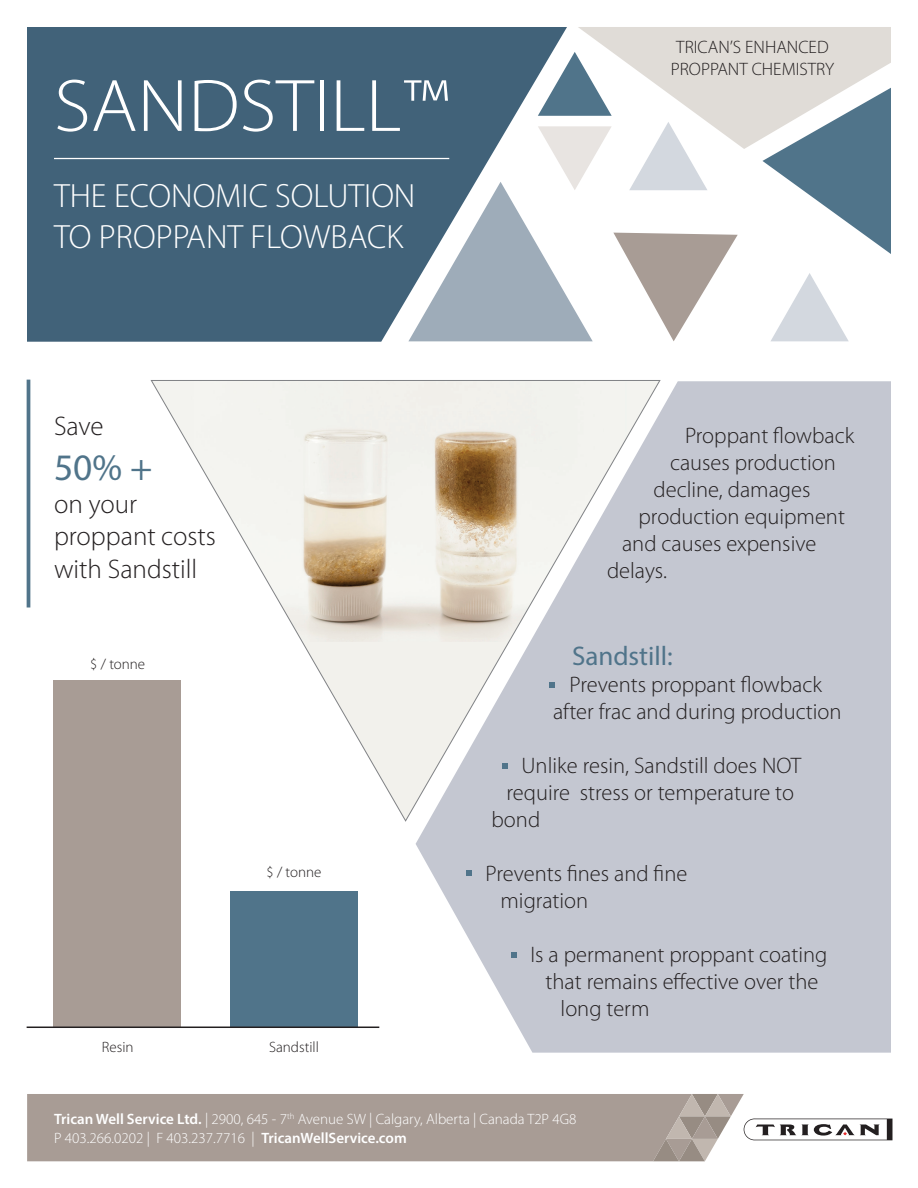
<style>
.page{position:relative;width:918px;height:1188px;background:#fff}
.page>*{position:absolute;margin:0;border:0;box-sizing:border-box;transform-origin:0 0}
.t1{font:300 75px "Myriad Pro";color:#fff;scale:1.06 1}
.t2{font:37.5px "Myriad Pro";color:#50748a}
.t3{font:300 33.75px/40.5px "Myriad Pro";color:#fff}
.t4{font:300 27px/32.4px "Myriad Pro";color:#231f20}
.t5{font:27px "Myriad Pro";color:#50748a}
.t6{font:300 22.5px/27px "Myriad Pro";color:#231f20;text-align:center}
.t7{font:300 18px/21.6px "Myriad Pro";color:#231f20;text-align:center}
.t8{font:300 15px/19.5px "Myriad Pro";color:#fff}
.t9{font:300 15px "Myriad Pro";color:#231f20}
.s1{font-weight:600}
</style>
<div class="page">
<div style="left:27px;top:1094px;width:626px;height:67px;background:#a89c95"></div>
<div style="left:416px;top:381px;width:475px;height:672px;background:#c4c7d1"></div>
<div style="left:27px;top:27px;width:540px;height:315px;background:#416279"></div>
<svg style="left:408px;top:27px;width:483px;height:314px"></svg>
<svg style="left:151px;top:380px;width:509px;height:442px"></svg>
<svg style="left:549px;top:682px;width:6px;height:6px"></svg>
<svg style="left:502px;top:763px;width:6px;height:6px"></svg>
<hr style="left:54px;top:158px;width:395px;height:1px;background:#fff">
<svg style="left:511px;top:952px;width:6px;height:5px"></svg>
<svg style="left:466px;top:870px;width:5px;height:6px"></svg>
<div style="left:231px;top:891px;width:127px;height:136px;background:#50748a"></div>
<div style="left:53px;top:680px;width:128px;height:347px;background:#a89c95"></div>
<hr style="left:27px;top:1027px;width:352px;height:1px;background:#231f20">
<hr style="left:27px;top:380px;width:3px;height:228px;background:#50748a">
<svg style="left:653px;top:1094px;width:239px;height:67px"></svg>
<h1 class="t1" style="left:54px;top:65px;width:374px">SANDSTILL™</h1>
<h3 class="t3" style="left:54px;top:176px;width:363px">THE ECONOMIC SOLUTION<br>TO PROPPANT FLOWBACK</h3>
<p class="t7" style="left:671px;top:37px;width:165px">TRICAN’S ENHANCED<br>PROPPANT CHEMISTRY</p>
<p class="t4" style="left:54px;top:411px;width:51px">Save</p>
<h2 class="t2" style="left:54px;top:445px;width:100px">50% +</h2>
<p class="t4" style="left:54px;top:488px;width:164px">on your proppant costs with Sandstill</p>
<p class="t9" style="left:90px;top:656px;width:57px">$ / tonne</p>
<p class="t9" style="left:266px;top:863px;width:57px">$ / tonne</p>
<p class="t9" style="left:102px;top:1039px;width:33px">Resin</p>
<p class="t9" style="left:269px;top:1039px;width:51px">Sandstill</p>
<p class="t6" style="left:685px;top:423px;width:171px">Proppant flowback</p>
<p class="t6" style="left:670px;top:450px;width:167px">causes production</p>
<p class="t6" style="left:654px;top:477px;width:158px">decline, damages</p>
<p class="t6" style="left:639px;top:504px;width:208px">production equipment</p>
<p class="t6" style="left:622px;top:531px;width:196px">and causes expensive</p>
<p class="t6" style="left:607px;top:558px;width:61px">delays.</p>
<p class="t5" style="left:572px;top:639px;width:102px">Sandstill:</p>
<p class="t6" style="left:553px;top:671px;width:290px">Prevents proppant flowback after frac and during production</p>
<p class="t6" style="left:522px;top:752px;width:281px">Unlike resin, Sandstill does NOT</p>
<p class="t6" style="left:507px;top:779px;width:289px">require stress or temperature to</p>
<p class="t6" style="left:492px;top:806px;width:50px">bond</p>
<p class="t6" style="left:501px;top:860px;width:188px;text-align:left;text-indent:-15px">Prevents fines and fine migration</p>
<p class="t6" style="left:531px;top:941px;width:298px">Is a permanent proppant coating</p>
<p class="t6" style="left:546px;top:968px;width:274px">that remains effective over the</p>
<p class="t6" style="left:561px;top:995px;width:90px">long term</p>
<p class="t8" style="left:54px;top:1109px;width:524px"><span class="s1">Trican Well Service Ltd.</span> | 2900, 645 - 7<sup>th</sup> Avenue SW | Calgary, Alberta | Canada T2P 4G8<br>P 403.266.0202 | F 403.237.7716 | <span class="s1">TricanWellService.com</span></p>
</div>
